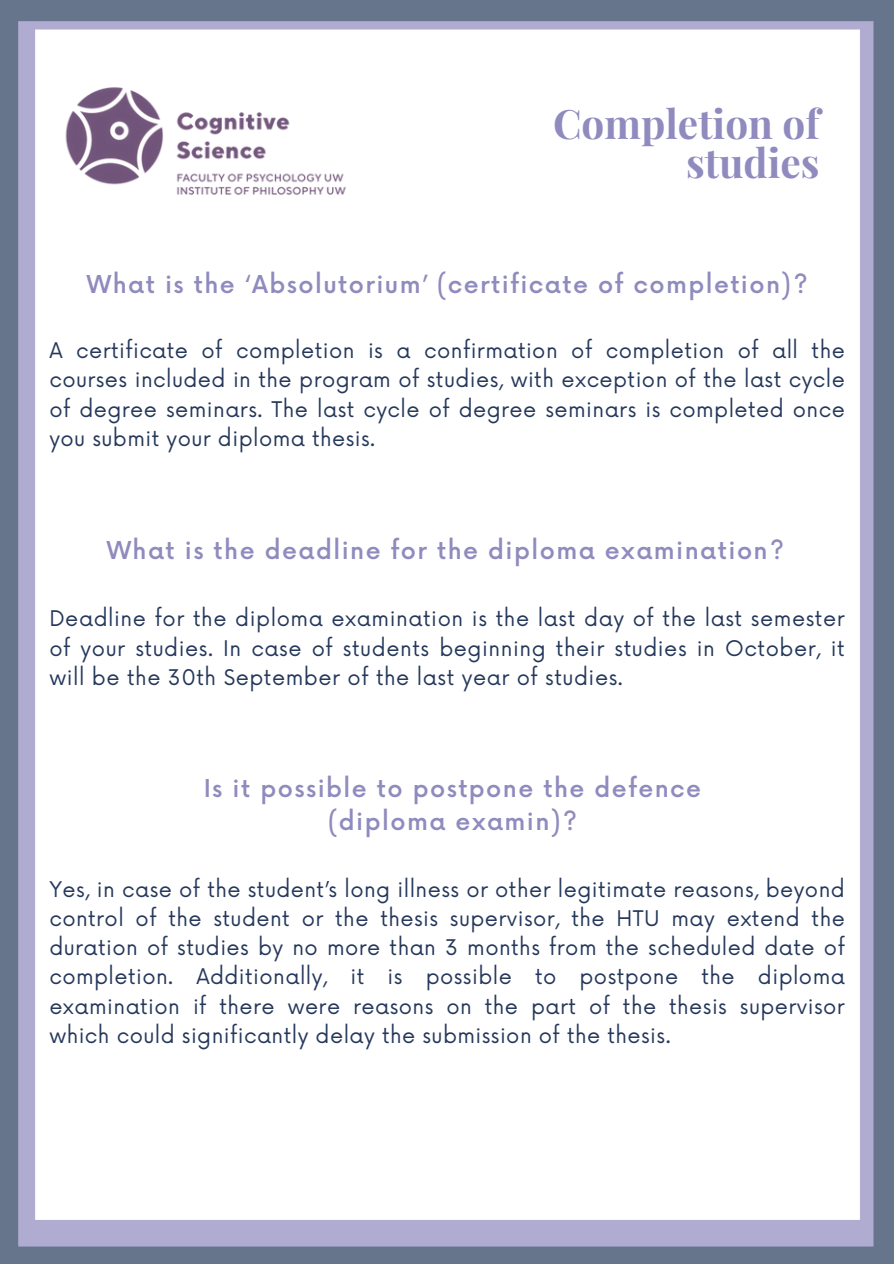
<style>
.page{position:relative;width:894px;height:1264px;background:#fff}
.page>*{position:absolute;margin:0;border:0;box-sizing:border-box;transform-origin:0 0}
.t1{font:700 40.5px/39.3px "Playfair Display";color:#8f8bbe;text-align:right}
.t2{font:500 24px/32.7px "Now";letter-spacing:.06em;color:#8f8bbe;text-align:center}
.t3{font:21px/29.2px "Now";letter-spacing:.02em;color:#25385b;text-align:justify}
</style>
<div class="page">
<img style="left:0;top:0;width:893px;height:1263px">
<img style="left:56px;top:68px;width:303px;height:145px">
<p class="t1" style="left:553px;top:102px;width:268px">Completion of studies</p>
<h2 class="t2" style="left:87px;top:270px;width:722px">What is the ‘Absolutorium’ (certificate of completion)?</h2>
<h2 class="t3" style="left:49px;top:337px;width:796px">A certificate of completion is a confirmation of completion of all the courses included in the program of studies, with exception of the last cycle of degree seminars. The last cycle of degree seminars is completed once you submit your diploma thesis.</h2>
<h1 class="t2" style="left:107px;top:535px;width:678px">What is the deadline for the diploma examination?</h1>
<p class="t3" style="left:49px;top:605px;width:796px">Deadline for the diploma examination is the last day of the last semester of your studies. In case of students beginning their studies in October, it will be the 30th September of the last year of studies.</p>
<p class="t2" style="left:204px;top:773px;width:499px">Is it possible to postpone the defence (diploma examin)?</p>
<p class="t3" style="left:49px;top:875px;width:796px">Yes, in case of the student’s long illness or other legitimate reasons, beyond control of the student or the thesis supervisor, the HTU may extend the duration of studies by no more than 3 months from the scheduled date of completion. Additionally, it is possible to postpone the diploma examination if there were reasons on the part of the thesis supervisor which could significantly delay the submission of the thesis.</p>
</div>
